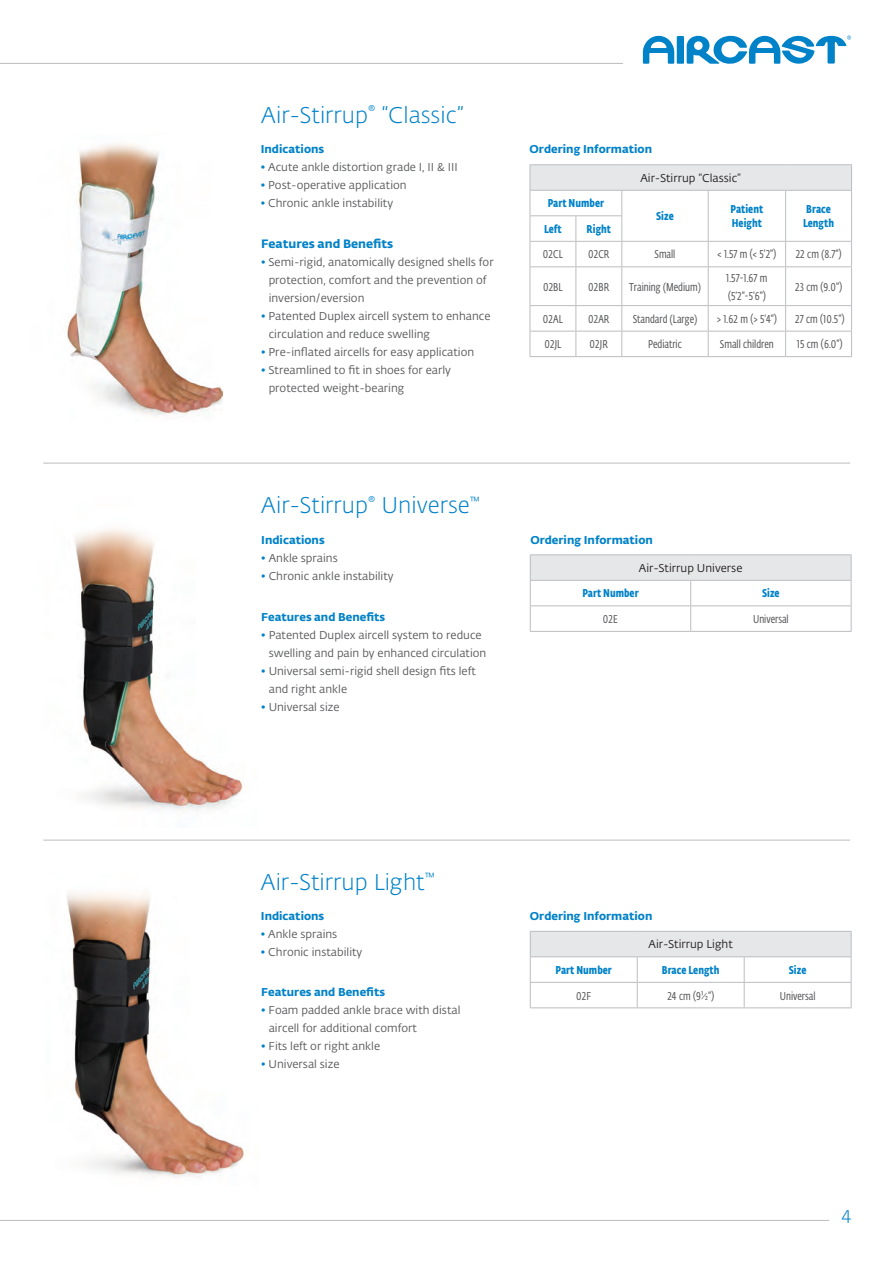
<style>
.page{position:relative;width:893px;height:1263px;background:#fff}
.page>*{position:absolute;margin:0;border:0;box-sizing:border-box;transform-origin:0 0}
.Product_names{font:300 22.5px "Fedra Sans Alt Pro";color:#0082c8}
.t1{font:300 18px "Fedra Sans Alt Pro";color:#0082c8}
.t2{font:700 12px "Fedra Sans Alt Pro";color:#0082c8}
.t3{font:11.25px/18px "Fedra Sans Alt Pro";color:#57585a}
.OrderInfo_Body_2_Pro{font:11.25px "Fe Sa Cond Alt Pro";color:#57585a}
.t4{font:700 11.25px "Fedra Sans Alt Pro";color:#0082c8}
.t5{font:700 11.25px "Fe Sa Cond Alt Pro";color:#0082c8}
.t6{font:11.25px "Fedra Sans Alt Pro";color:#231f20}
.s1{color:#0082c8}
</style>
<div class="page">
<hr style="left:0;top:63px;width:623px;height:1px;background:#bcbdc0">
<hr style="left:0;top:1220px;width:829px;height:1px;background:#bcbdc0">
<svg style="left:643px;top:35px;width:208px;height:29px"></svg>
<img style="left:67px;top:893px;width:177px;height:284px">
<img style="left:67px;top:144px;width:156px;height:272px">
<img style="left:74px;top:528px;width:169px;height:282px">
<hr style="left:43px;top:463px;width:807px;height:1px;background:#bcbdc0">
<hr style="left:43px;top:840px;width:807px;height:1px;background:#bcbdc0">
<hr style="left:530px;top:164px;width:46px;height:1px;background:#bcbdc0">
<hr style="left:576px;top:164px;width:46px;height:1px;background:#bcbdc0">
<hr style="left:622px;top:164px;width:86px;height:1px;background:#bcbdc0">
<hr style="left:708px;top:164px;width:78px;height:1px;background:#bcbdc0">
<hr style="left:786px;top:164px;width:66px;height:1px;background:#bcbdc0">
<svg style="left:530px;top:165px;width:322px;height:192px"></svg>
<hr style="left:530px;top:215px;width:46px;height:1px;background:#bcbdc0">
<hr style="left:576px;top:215px;width:45px;height:1px;background:#bcbdc0">
<hr style="left:622px;top:241px;width:86px;height:1px;background:#bcbdc0">
<hr style="left:708px;top:241px;width:78px;height:1px;background:#bcbdc0">
<hr style="left:786px;top:241px;width:65px;height:1px;background:#bcbdc0">
<hr style="left:530px;top:241px;width:46px;height:1px;background:#bcbdc0">
<hr style="left:576px;top:241px;width:46px;height:1px;background:#bcbdc0">
<hr style="left:530px;top:631px;width:161px;height:1px;background:#bcbdc0">
<hr style="left:691px;top:631px;width:160px;height:1px;background:#bcbdc0">
<hr style="left:530px;top:554px;width:161px;height:1px;background:#bcbdc0">
<hr style="left:691px;top:554px;width:160px;height:1px;background:#bcbdc0">
<svg style="left:530px;top:555px;width:322px;height:76px"></svg>
<hr style="left:691px;top:605px;width:160px;height:1px;background:#bcbdc0">
<hr style="left:530px;top:931px;width:107px;height:1px;background:#bcbdc0">
<hr style="left:637px;top:931px;width:107px;height:1px;background:#bcbdc0">
<hr style="left:744px;top:931px;width:107px;height:1px;background:#bcbdc0">
<svg style="left:530px;top:932px;width:322px;height:76px"></svg>
<hr style="left:744px;top:982px;width:107px;height:1px;background:#bcbdc0">
<p class="Product_names" style="left:261px;top:100px;width:204px">Air-Stirrup<sup>®</sup> “Classic”</p>
<p class="t4" style="left:261px;top:140px;width:65px">Indications</p>
<p class="t3" style="left:261px;top:158px;width:198px"><span class="s1">•</span> Acute ankle distortion grade I, II &amp; III</p>
<p class="t3" style="left:261px;top:176px;width:147px"><span class="s1">•</span> Post-operative application</p>
<p class="t3" style="left:261px;top:194px;width:134px"><span class="s1">•</span> Chronic ankle instability</p>
<p class="t2" style="left:261px;top:234px;width:134px">Features and Benefits</p>
<p class="t3" style="left:269px;top:253px;width:227px;text-indent:-8px"><span class="s1">•</span> Semi-rigid, anatomically designed shells for protection, comfort and the prevention of inversion/eversion</p>
<p class="t3" style="left:269px;top:307px;width:223px;text-indent:-8px"><span class="s1">•</span> Patented Duplex aircell system to enhance circulation and reduce swelling</p>
<p class="t3" style="left:261px;top:343px;width:215px"><span class="s1">•</span> Pre-inflated aircells for easy application</p>
<p class="t3" style="left:269px;top:361px;width:184px;text-indent:-8px"><span class="s1">•</span> Streamlined to fit in shoes for early protected weight-bearing</p>
<p class="t4" style="left:530px;top:140px;width:124px">Ordering Information</p>
<p class="t6" style="left:640px;top:170px;width:102px">Air-Stirrup “Classic”</p>
<p class="t5" style="left:548px;top:195px;width:58px">Part Number</p>
<p class="t5" style="left:730px;top:201px;width:34px">Patient</p>
<p class="t5" style="left:732px;top:215px;width:32px">Height</p>
<p class="t5" style="left:806px;top:201px;width:26px">Brace</p>
<p class="t5" style="left:803px;top:215px;width:33px">Length</p>
<p class="t5" style="left:656px;top:208px;width:19px">Size</p>
<p class="t5" style="left:544px;top:221px;width:19px">Left</p>
<p class="t5" style="left:586px;top:221px;width:26px">Right</p>
<p class="OrderInfo_Body_2_Pro" style="left:543px;top:247px;width:22px">02CL</p>
<p class="OrderInfo_Body_2_Pro" style="left:588px;top:247px;width:23px">02CR</p>
<p class="OrderInfo_Body_2_Pro" style="left:655px;top:247px;width:22px">Small</p>
<p class="OrderInfo_Body_2_Pro" style="left:717px;top:247px;width:60px">&lt; 1.57 m (&lt; 5’2”)</p>
<p class="OrderInfo_Body_2_Pro" style="left:796px;top:247px;width:47px">22 cm (8.7”)</p>
<p class="OrderInfo_Body_2_Pro" style="left:543px;top:279px;width:21px">02BL</p>
<p class="OrderInfo_Body_2_Pro" style="left:588px;top:279px;width:23px">02BR</p>
<p class="OrderInfo_Body_2_Pro" style="left:629px;top:279px;width:73px">Training (Medium)</p>
<p class="OrderInfo_Body_2_Pro" style="left:726px;top:270px;width:43px">1.57-1.67 m</p>
<p class="OrderInfo_Body_2_Pro" style="left:728px;top:288px;width:39px">(5’2”-5’6”)</p>
<p class="OrderInfo_Body_2_Pro" style="left:795px;top:279px;width:49px">23 cm (9.0”)</p>
<p class="OrderInfo_Body_2_Pro" style="left:543px;top:311px;width:22px">02AL</p>
<p class="OrderInfo_Body_2_Pro" style="left:588px;top:311px;width:23px">02AR</p>
<p class="OrderInfo_Body_2_Pro" style="left:633px;top:311px;width:66px">Standard (Large)</p>
<p class="OrderInfo_Body_2_Pro" style="left:717px;top:311px;width:62px">&gt; 1.62 m (&gt; 5’4”)</p>
<p class="OrderInfo_Body_2_Pro" style="left:795px;top:311px;width:51px">27 cm (10.5”)</p>
<p class="OrderInfo_Body_2_Pro" style="left:544px;top:337px;width:18px">02JL</p>
<p class="OrderInfo_Body_2_Pro" style="left:590px;top:337px;width:20px">02JR</p>
<p class="OrderInfo_Body_2_Pro" style="left:648px;top:337px;width:35px">Pediatric</p>
<p class="OrderInfo_Body_2_Pro" style="left:720px;top:337px;width:55px">Small children</p>
<p class="OrderInfo_Body_2_Pro" style="left:797px;top:337px;width:47px">15 cm (6.0”)</p>
<p class="Product_names" style="left:261px;top:490px;width:220px">Air-Stirrup<sup>®</sup> Universe<sup>™</sup></p>
<p class="t4" style="left:261px;top:531px;width:65px">Indications</p>
<p class="t3" style="left:261px;top:549px;width:78px"><span class="s1">•</span> Ankle sprains</p>
<p class="t3" style="left:261px;top:567px;width:134px"><span class="s1">•</span> Chronic ankle instability</p>
<p class="t4" style="left:261px;top:608px;width:125px">Features and Benefits</p>
<p class="t3" style="left:269px;top:626px;width:219px;text-indent:-8px"><span class="s1">•</span> Patented Duplex aircell system to reduce swelling and pain by enhanced circulation</p>
<p class="t3" style="left:269px;top:662px;width:209px;text-indent:-8px"><span class="s1">•</span> Universal semi-rigid shell design fits left and right ankle</p>
<p class="t3" style="left:261px;top:698px;width:80px"><span class="s1">•</span> Universal size</p>
<p class="t4" style="left:530px;top:531px;width:124px">Ordering Information</p>
<p class="t6" style="left:639px;top:560px;width:105px">Air-Stirrup Universe</p>
<p class="t5" style="left:582px;top:585px;width:58px">Part Number</p>
<p class="t5" style="left:762px;top:585px;width:19px">Size</p>
<p class="OrderInfo_Body_2_Pro" style="left:603px;top:611px;width:17px">02E</p>
<p class="OrderInfo_Body_2_Pro" style="left:753px;top:611px;width:37px">Universal</p>
<p class="Product_names" style="left:261px;top:867px;width:175px">Air-Stirrup Light<sup>™</sup></p>
<p class="t4" style="left:261px;top:907px;width:65px">Indications</p>
<p class="t3" style="left:261px;top:924px;width:78px"><span class="s1">•</span> Ankle sprains</p>
<p class="t3" style="left:261px;top:942px;width:103px"><span class="s1">•</span> Chronic instability</p>
<p class="t4" style="left:261px;top:983px;width:125px">Features and Benefits</p>
<p class="t3" style="left:269px;top:1001px;width:193px;text-indent:-8px"><span class="s1">•</span> Foam padded ankle brace with distal aircell for additional comfort</p>
<p class="t3" style="left:261px;top:1037px;width:120px"><span class="s1">•</span> Fits left or right ankle</p>
<p class="t3" style="left:261px;top:1055px;width:80px"><span class="s1">•</span> Universal size</p>
<p class="t4" style="left:530px;top:907px;width:124px">Ordering Information</p>
<p class="t6" style="left:649px;top:937px;width:86px">Air-Stirrup Light</p>
<p class="t5" style="left:556px;top:962px;width:58px">Part Number</p>
<p class="t5" style="left:662px;top:962px;width:59px">Brace Length</p>
<p class="t5" style="left:789px;top:962px;width:19px">Size</p>
<p class="OrderInfo_Body_2_Pro" style="left:576px;top:988px;width:16px">02F</p>
<p class="OrderInfo_Body_2_Pro" style="left:667px;top:988px;width:48px">24 cm (9½”)</p>
<p class="OrderInfo_Body_2_Pro" style="left:780px;top:988px;width:37px">Universal</p>
<p class="t1" style="left:841px;top:1202px;width:12px">4</p>
</div>
